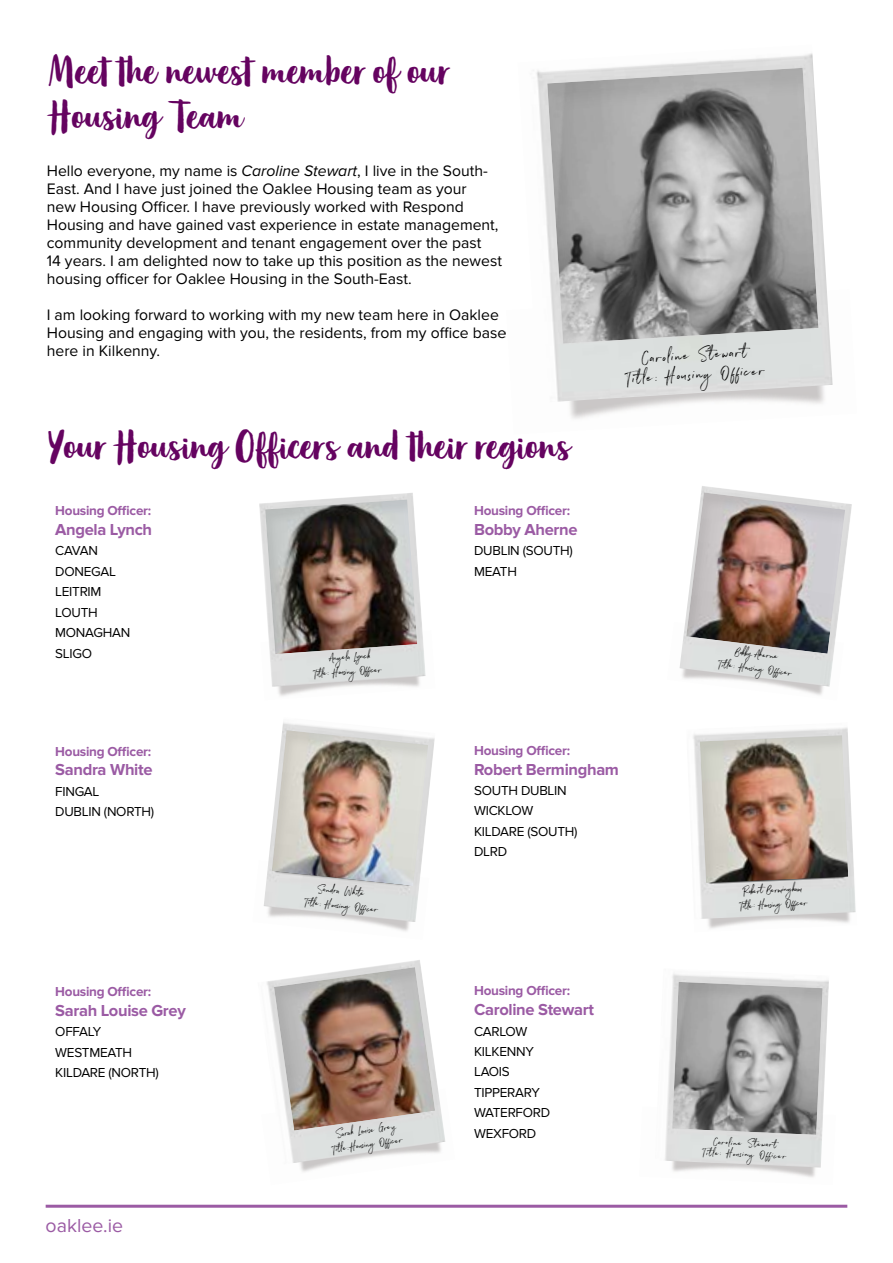
<style>
.page{position:relative;width:893px;height:1263px;background:#fff}
.page>*{position:absolute;margin:0;border:0;box-sizing:border-box;transform-origin:0 0}
.t1{font:42px "Organika Script";color:#650360}
.t2{font:19.5px "Proxima Nova";color:#9b5ba4}
.t3{font:18px/19.5px "Northwell Alt";color:#000;text-align:center}
.t4{font:700 16.5px "Proxima Nova";letter-spacing:-.02em;color:#9b5ba4}
.t5{font:15.75px/18px "Proxima Nova";color:#000}
.t6{font:13.5px "Proxima Nova";letter-spacing:-.02em;color:#000}
.t7{font:700 13.5px "Proxima Nova";letter-spacing:-.02em;color:#9b5ba4}
.t8{font:11.25px/14.5px "Northwell Alt";color:#000;text-align:center}
.t9{font:10.8px/10.9px "Northwell Alt";color:#000;text-align:center}
.s1{font-style:italic}
</style>
<div class="page">
<img style="left:708px;top:919px;width:142px;height:10px">
<img style="left:700px;top:883px;width:156px;height:36px">
<img style="left:693px;top:727px;width:162px;height:156px">
<img style="left:278px;top:687px;width:60px;height:9px">
<img style="left:270px;top:656px;width:156px;height:31px">
<svg style="left:259px;top:493px;width:165px;height:163px;background:#8f847f"></svg>
<img style="left:300px;top:1141px;width:146px;height:31px">
<img style="left:289px;top:1133px;width:156px;height:31px">
<img style="left:267px;top:960px;width:177px;height:173px">
<img style="left:781px;top:686px;width:49px;height:9px">
<img style="left:679px;top:656px;width:154px;height:30px">
<img style="left:681px;top:486px;width:171px;height:170px">
<img style="left:263px;top:905px;width:147px;height:26px">
<img style="left:264px;top:889px;width:155px;height:33px">
<img style="left:265px;top:722px;width:170px;height:167px">
<hr style="left:46px;top:1205px;width:801px;height:3px;background:#9b5ba4">
<img style="left:549px;top:53px;width:284px;height:350px">
<svg style="left:536px;top:56px;width:296px;height:290px;background:#aaa"></svg>
<img style="left:672px;top:1167px;width:149px;height:11px">
<img style="left:665px;top:1136px;width:157px;height:31px">
<svg style="left:666px;top:973px;width:163px;height:163px;background:#a7a7a7"></svg>
<p class="t1" style="left:47px;top:46px;width:404px">Meet the newest member of our</p>
<p class="t1" style="left:47px;top:91px;width:196px">Housing Team</p>
<p class="t5" style="left:47px;top:162px;width:457px">Hello everyone, my name is <span class="s1">Caroline Stewart</span>, I live in the South-East. And I have just joined the Oaklee Housing team as your<br>new Housing Officer. I have previously worked with Respond Housing and have gained vast experience in estate management, community development and tenant engagement over the past<br>14 years. I am delighted now to take up this position as the newest housing officer for Oaklee Housing in the South-East.</p>
<p class="t5" style="left:47px;top:306px;width:461px">I am looking forward to working with my new team here in Oaklee<br>Housing and engaging with you, the residents, from my office base here in Kilkenny.</p>
<p class="t1" style="left:47px;top:421px;width:523px">Your Housing Officers and their regions</p>
<p class="t7" style="left:55px;top:503px;width:97px">Housing Officer:</p>
<p class="t4" style="left:55px;top:520px;width:98px">Angela Lynch</p>
<p class="t6" style="left:55px;top:543px;width:44px">CAVAN</p>
<p class="t6" style="left:55px;top:564px;width:62px">DONEGAL</p>
<p class="t6" style="left:55px;top:584px;width:48px">LEITRIM</p>
<p class="t6" style="left:55px;top:604px;width:44px">LOUTH</p>
<p class="t6" style="left:55px;top:625px;width:76px">MONAGHAN</p>
<p class="t6" style="left:55px;top:645px;width:38px">SLIGO</p>
<p class="t8" style="left:329px;top:649px;width:43px;rotate:-4deg">Angela Lynch</p>
<p class="t8" style="left:313px;top:665px;width:69px;rotate:-4deg">Title: Housing Officer</p>
<p class="t7" style="left:474px;top:503px;width:97px">Housing Officer:</p>
<p class="t4" style="left:474px;top:520px;width:105px">Bobby Aherne</p>
<p class="t6" style="left:474px;top:543px;width:100px">DUBLIN (SOUTH)</p>
<p class="t6" style="left:474px;top:564px;width:44px">MEATH</p>
<p class="t3" style="left:624px;top:347px;width:140px;rotate:-4deg">Caroline Stewart<br>Title: Housing Officer</p>
<p class="t8" style="left:737px;top:642px;width:45px;rotate:7deg">Bobby Aherne</p>
<p class="t8" style="left:720px;top:655px;width:75px;rotate:7deg">Title: Housing Officer</p>
<p class="t7" style="left:55px;top:743px;width:97px">Housing Officer:</p>
<p class="t4" style="left:55px;top:760px;width:99px">Sandra White</p>
<p class="t6" style="left:55px;top:784px;width:46px">FINGAL</p>
<p class="t6" style="left:55px;top:804px;width:100px">DUBLIN (NORTH)</p>
<p class="t7" style="left:55px;top:984px;width:97px">Housing Officer:</p>
<p class="t4" style="left:55px;top:1001px;width:132px">Sarah Louise Grey</p>
<p class="t6" style="left:55px;top:1024px;width:47px">OFFALY</p>
<p class="t6" style="left:55px;top:1045px;width:78px">WESTMEATH</p>
<p class="t6" style="left:55px;top:1065px;width:105px">KILDARE (NORTH)</p>
<p class="t2" style="left:46px;top:1214px;width:79px">oaklee.ie</p>
<p class="t8" style="left:307px;top:878px;width:75px;rotate:6deg">Sandra White<br>Title: Housing Officer</p>
<p class="t8" style="left:329px;top:1126px;width:72px;rotate:-8deg">Sarah Louise Grey<br>Title: Housing Officer</p>
<p class="t7" style="left:474px;top:742px;width:97px">Housing Officer:</p>
<p class="t4" style="left:474px;top:759px;width:146px">Robert Bermingham</p>
<p class="t6" style="left:474px;top:783px;width:94px">SOUTH DUBLIN</p>
<p class="t6" style="left:474px;top:803px;width:61px">WICKLOW</p>
<p class="t6" style="left:474px;top:824px;width:105px">KILDARE (SOUTH)</p>
<p class="t6" style="left:474px;top:844px;width:35px">DLRD</p>
<p class="t7" style="left:474px;top:983px;width:97px">Housing Officer:</p>
<p class="t4" style="left:474px;top:1000px;width:121px">Caroline Stewart</p>
<p class="t6" style="left:474px;top:1023px;width:55px">CARLOW</p>
<p class="t6" style="left:474px;top:1044px;width:61px">KILKENNY</p>
<p class="t6" style="left:474px;top:1064px;width:37px">LAOIS</p>
<p class="t6" style="left:474px;top:1085px;width:67px">TIPPERARY</p>
<p class="t6" style="left:474px;top:1105px;width:78px">WATERFORD</p>
<p class="t6" style="left:474px;top:1125px;width:64px">WEXFORD</p>
<p class="t8" style="left:739px;top:882px;width:69px;rotate:-2deg">Robert Bermingham<br>Title: Housing Officer</p>
<p class="t9" style="left:704px;top:1134px;width:85px;rotate:3deg">Caroline Stewart<br>Title: Housing Officer</p>
</div>
